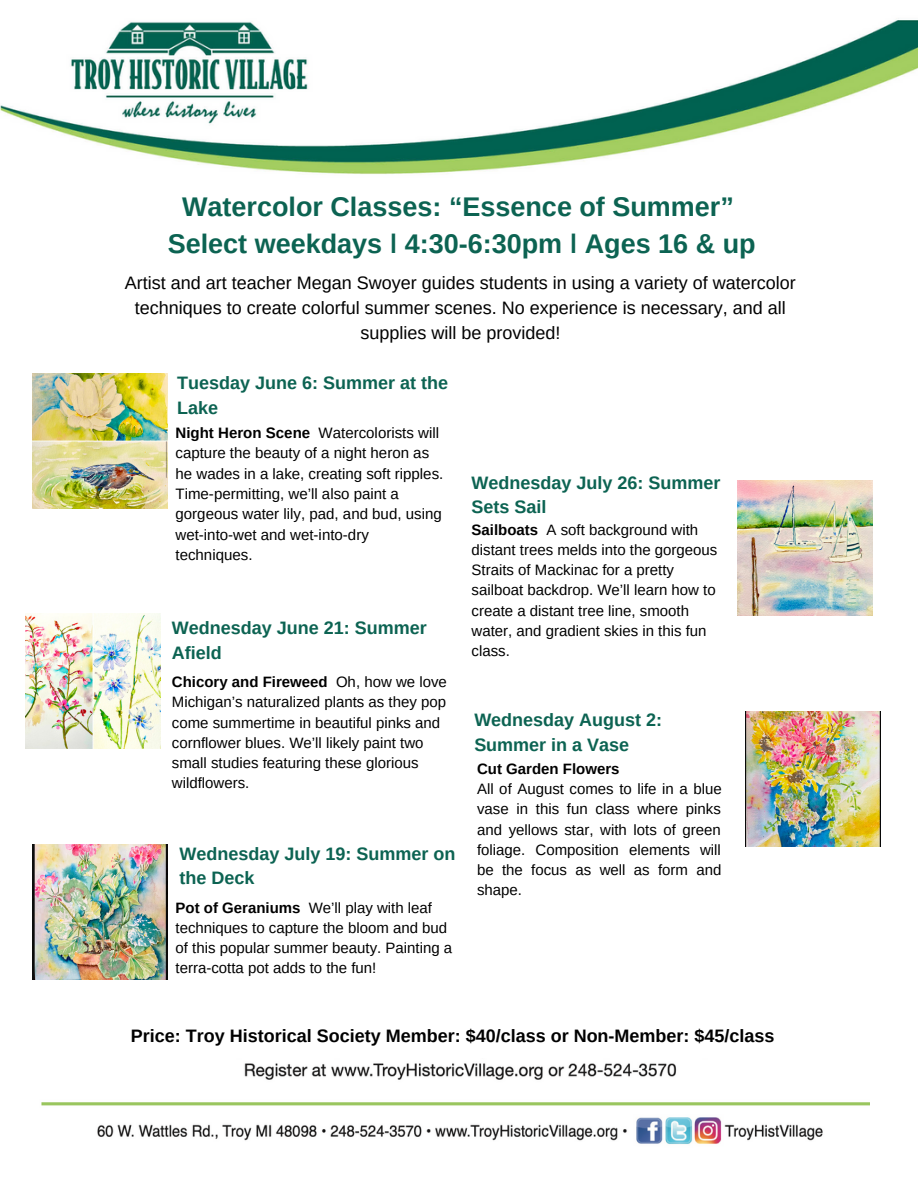
<style>
.page{position:relative;width:918px;height:1188px;background:#fff}
.page>*{position:absolute;margin:0;border:0;box-sizing:border-box;transform-origin:0 0}
.t1{font:700 27px/37.2px "Arimo";color:#0c6352;text-align:center}
.t2{font:18px/24.8px "Arimo";color:#000;text-align:center}
.t3{font:700 18px/24.8px "Arimo";color:#0c6352}
.t4{font:700 18px "Arimo";color:#000}
.t5{font:15px/20.2px "Arimo";color:#000}
.t6{font:700 15px "Arimo";color:#000}
.s1{font-weight:700}
</style>
<div class="page">
<img style="left:0;top:20px;width:918px;height:154px">
<img style="left:41px;top:1063px;width:829px;height:81px">
<img style="left:25px;top:614px;width:135px;height:135px">
<img style="left:32px;top:374px;width:135px;height:135px">
<img style="left:32px;top:845px;width:135px;height:135px">
<img style="left:738px;top:481px;width:135px;height:135px">
<img style="left:746px;top:711px;width:135px;height:135px">
<h1 class="t1" style="left:168px;top:188px;width:589px">Watercolor Classes: “Essence of Summer”<br>Select weekdays 4:30-6:30pm Ages 16 &amp; up</h1>
<p class="t2" style="left:125px;top:270px;width:672px">Artist and art teacher Megan Swoyer guides students in using a variety of watercolor techniques to create colorful summer scenes. No experience is necessary, and all supplies will be provided!</p>
<p class="t3" style="left:177px;top:370px;width:272px">Tuesday June 6: Summer at the<br>Lake</p>
<p class="t5" style="left:176px;top:422px;width:269px"><span class="s1">Night Heron Scene</span> Watercolorists will capture the beauty of a night heron as he wades in a lake, creating soft ripples.<br>Time-permitting, we’ll also paint a gorgeous water lily, pad, and bud, using wet-into-wet and wet-into-dry techniques.</p>
<p class="t3" style="left:472px;top:470px;width:250px">Wednesday July 26: Summer<br>Sets Sail</p>
<p class="t5" style="left:472px;top:519px;width:247px"><span class="s1">Sailboats</span> A soft background with distant trees melds into the gorgeous<br>Straits of Mackinac for a pretty sailboat backdrop. We’ll learn how to create a distant tree line, smooth water, and gradient skies in this fun class.</p>
<p class="t3" style="left:172px;top:616px;width:256px">Wednesday June 21: Summer<br>Afield</p>
<p class="t5" style="left:172px;top:672px;width:276px"><span class="s1">Chicory and Fireweed</span> Oh, how we love Michigan’s naturalized plants as they pop come summertime in beautiful pinks and cornflower blues. We’ll likely paint two small studies featuring these glorious wildflowers.</p>
<p class="t3" style="left:474px;top:708px;width:189px">Wednesday August 2:<br>Summer in a Vase</p>
<p class="t6" style="left:477px;top:760px;width:144px">Cut Garden Flowers</p>
<p class="t5" style="left:477px;top:779px;width:246px;text-align:justify">All of August comes to life in a blue vase in this fun class where pinks and yellows star, with lots of green foliage. Composition elements will be the focus as well as form and shape.</p>
<p class="t3" style="left:180px;top:841px;width:277px">Wednesday July 19: Summer on the Deck</p>
<p class="t5" style="left:176px;top:897px;width:278px"><span class="s1">Pot of Geraniums</span> We’ll play with leaf techniques to capture the bloom and bud of this popular summer beauty. Painting a terra-cotta pot adds to the fun!</p>
<p class="t4" style="left:131px;top:1026px;width:645px">Price: Troy Historical Society Member: $40/class or Non-Member: $45/class</p>
</div>
